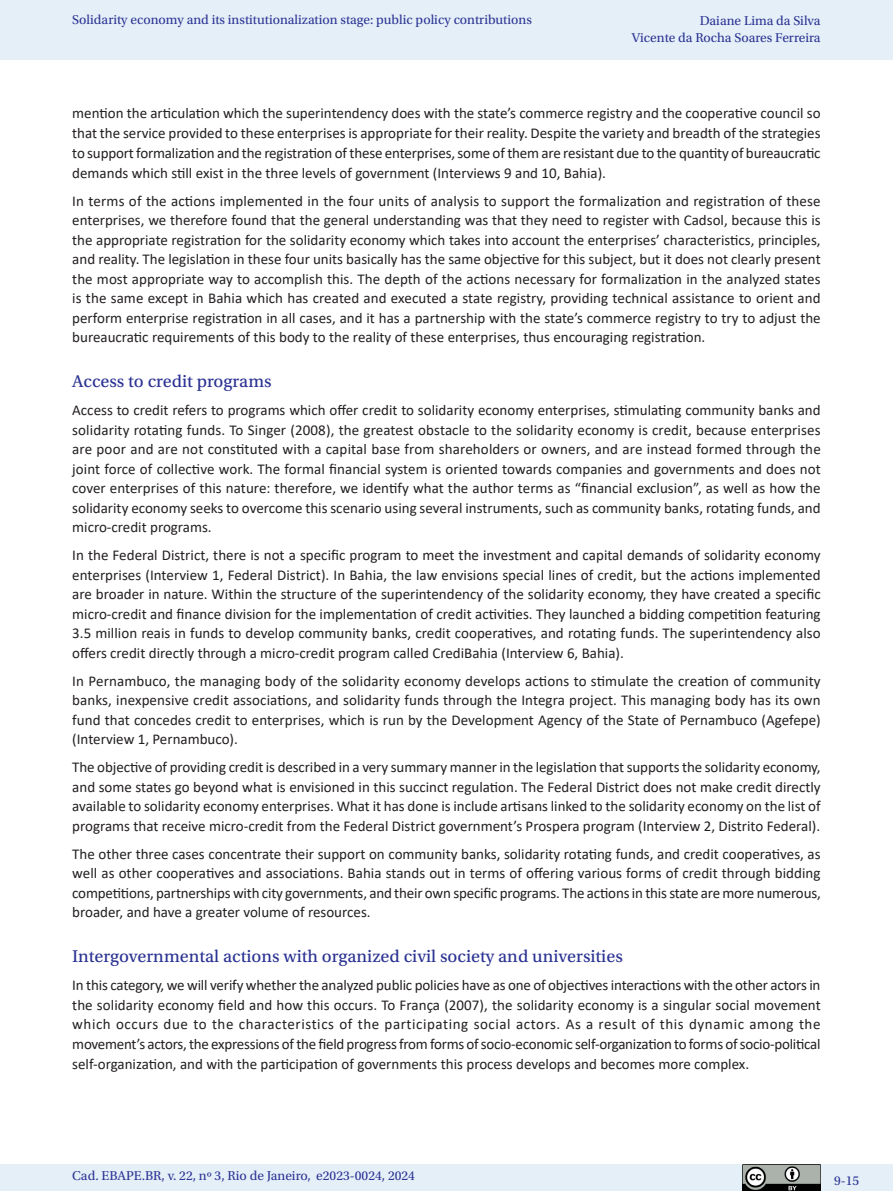
<style>
.page{position:relative;width:893px;height:1191px;background:#fff}
.page>*{position:absolute;margin:0;border:0;box-sizing:border-box;transform-origin:0 0}
._07_2_sub2{font:18px "Utopia Std Capt";color:#2b3393}
._06_0_texto{font:15px/19.5px "Calibri";color:#231f20;text-align:justify}
.t1{font:13.5px/16.5px "Utopia Std";color:#2b3393;text-align:right}
</style>
<div class="page">
<div style="left:0;top:0;width:893px;height:60px;background:#e4eff8"></div>
<div style="left:0;top:1164px;width:893px;height:27px;background:#e4eff8"></div>
<img style="left:743px;top:1164px;width:78px;height:27px">
<p class="t1" style="left:72px;top:11px;width:461px">Solidarity economy and its institutionalization stage: public policy contributions</p>
<p class="t1" style="left:632px;top:13px;width:190px">Daiane Lima da Silva<br>Vicente da Rocha Soares Ferreira</p>
<p class="_06_0_texto" style="left:72px;top:102px;width:750px;line-height:20px">mention the articulation which the superintendency does with the state’s commerce registry and the cooperative council so that the service provided to these enterprises is appropriate for their reality. Despite the variety and breadth of the strategies to support formalization and the registration of these enterprises, some of them are resistant due to the quantity of bureaucratic demands which still exist in the three levels of government (Interviews 9 and 10, Bahia).</p>
<p class="_06_0_texto" style="left:72px;top:190px;width:750px">In terms of the actions implemented in the four units of analysis to support the formalization and registration of these enterprises, we therefore found that the general understanding was that they need to register with Cadsol, because this is the appropriate registration for the solidarity economy which takes into account the enterprises’ characteristics, principles, and reality. The legislation in these four units basically has the same objective for this subject, but it does not clearly present the most appropriate way to accomplish this. The depth of the actions necessary for formalization in the analyzed states is the same except in Bahia which has created and executed a state registry, providing technical assistance to orient and perform enterprise registration in all cases, and it has a partnership with the state’s commerce registry to try to adjust the bureaucratic requirements of this body to the reality of these enterprises, thus encouraging registration.</p>
<p class="_07_2_sub2" style="left:72px;top:371px;width:201px">Access to credit programs</p>
<p class="_06_0_texto" style="left:72px;top:400px;width:750px">Access to credit refers to programs which offer credit to solidarity economy enterprises, stimulating community banks and solidarity rotating funds. To Singer (2008), the greatest obstacle to the solidarity economy is credit, because enterprises are poor and are not constituted with a capital base from shareholders or owners, and are instead formed through the joint force of collective work. The formal financial system is oriented towards companies and governments and does not cover enterprises of this nature: therefore, we identify what the author terms as “financial exclusion”, as well as how the solidarity economy seeks to overcome this scenario using several instruments, such as community banks, rotating funds, and micro-credit programs.</p>
<p class="_06_0_texto" style="left:72px;top:545px;width:750px">In the Federal District, there is not a specific program to meet the investment and capital demands of solidarity economy enterprises (Interview 1, Federal District). In Bahia, the law envisions special lines of credit, but the actions implemented are broader in nature. Within the structure of the superintendency of the solidarity economy, they have created a specific micro-credit and finance division for the implementation of credit activities. They launched a bidding competition featuring 3.5 million reais in funds to develop community banks, credit cooperatives, and rotating funds. The superintendency also offers credit directly through a micro-credit program called CrediBahia (Interview 6, Bahia).</p>
<p class="_06_0_texto" style="left:72px;top:670px;width:750px">In Pernambuco, the managing body of the solidarity economy develops actions to stimulate the creation of community banks, inexpensive credit associations, and solidarity funds through the Integra project. This managing body has its own fund that concedes credit to enterprises, which is run by the Development Agency of the State of Pernambuco (Agefepe) (Interview 1, Pernambuco).</p>
<p class="_06_0_texto" style="left:72px;top:757px;width:750px">The objective of providing credit is described in a very summary manner in the legislation that supports the solidarity economy, and some states go beyond what is envisioned in this succinct regulation. The Federal District does not make credit directly available to solidarity economy enterprises. What it has done is include artisans linked to the solidarity economy on the list of programs that receive micro-credit from the Federal District government’s Prospera program (Interview 2, Distrito Federal).</p>
<p class="_06_0_texto" style="left:72px;top:843px;width:750px">The other three cases concentrate their support on community banks, solidarity rotating funds, and credit cooperatives, as well as other cooperatives and associations. Bahia stands out in terms of offering various forms of credit through bidding competitions, partnerships with city governments, and their own specific programs. The actions in this state are more numerous, broader, and have a greater volume of resources.</p>
<p class="_07_2_sub2" style="left:72px;top:946px;width:552px">Intergovernmental actions with organized civil society and universities</p>
<p class="_06_0_texto" style="left:72px;top:975px;width:750px">In this category, we will verify whether the analyzed public policies have as one of objectives interactions with the other actors in the solidarity economy field and how this occurs. To França (2007), the solidarity economy is a singular social movement which occurs due to the characteristics of the participating social actors. As a result of this dynamic among the movement’s actors, the expressions of the field progress from forms of socio-economic self-organization to forms of socio-political self-organization, and with the participation of governments this process develops and becomes more complex.</p>
<p class="t1" style="left:72px;top:1167px;width:344px">Cad. EBAPE.BR, v. 22, nº 3, Rio de Janeiro, e2023-0024, 2024</p>
<p class="t1" style="left:834px;top:1172px;width:27px">9-15</p>
</div>
